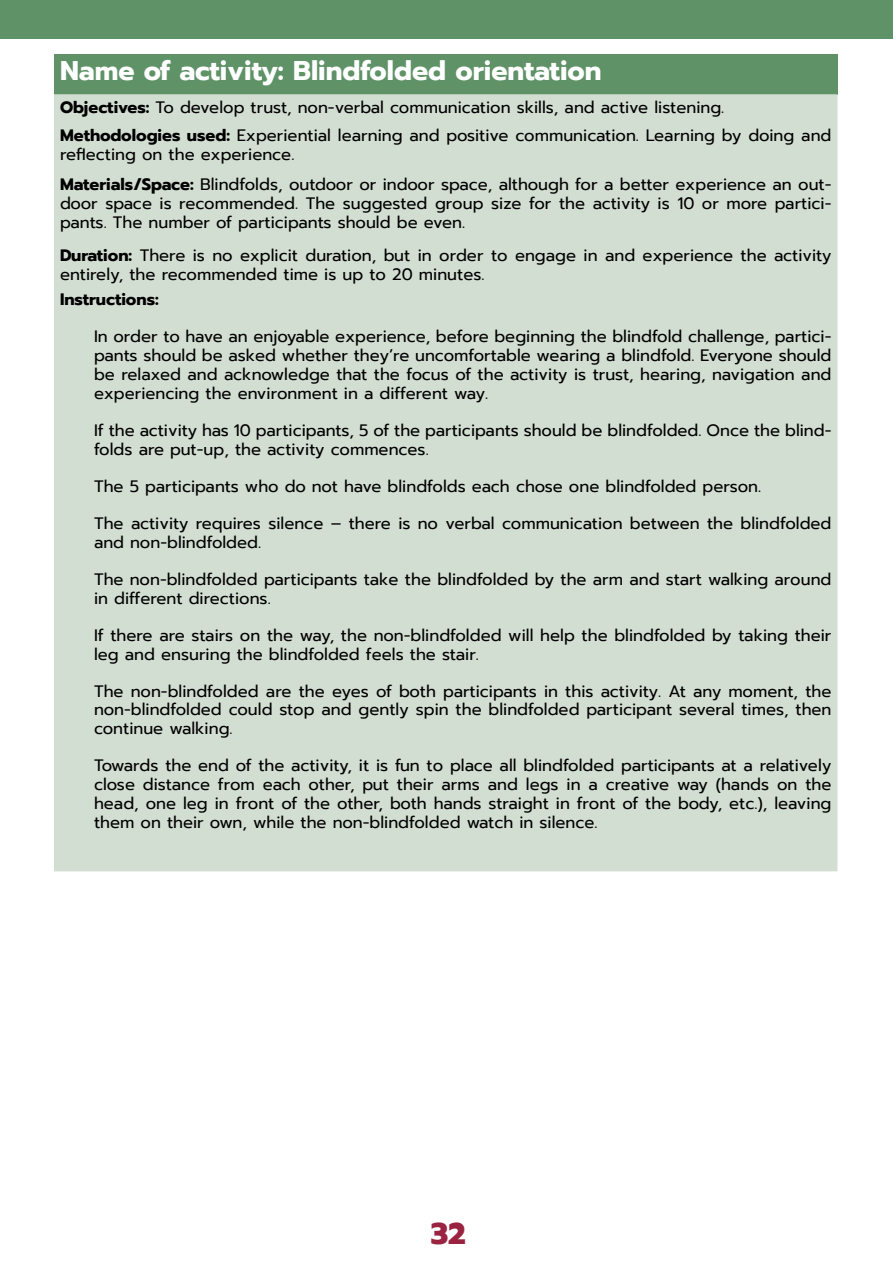
<style>
.page{position:relative;width:893px;height:1263px;background:#fff}
.page>*{position:absolute;margin:0;border:0;box-sizing:border-box;transform-origin:0 0}
.t1{font:800 30px "Prompt";color:#992341}
.t2{font:700 27px "Prompt";color:#fff}
.t3{font:16.5px/19px "Prompt";color:#000}
.t4{font:700 16.5px "Prompt";color:#000}
.s1{font-weight:700}
</style>
<div class="page">
<div style="left:0;top:0;width:893px;height:39px;background:#5f9267"></div>
<div style="left:54px;top:54px;width:783px;height:40px;background:#5f9267"></div>
<div style="left:54px;top:94px;width:783px;height:777px;background:#d3ded2"></div>
<h2 class="t2" style="left:60px;top:51px;width:543px">Name of activity: Blindfolded orientation</h2>
<p class="t3" style="left:60px;top:93px;width:773px;line-height:28.2px"><span class="s1">Objectives:</span> To develop trust, non-verbal communication skills, and active listening.<br><span class="s1">Methodologies used:</span> Experiential learning and positive communication. Learning by doing and</p>
<p class="t3" style="left:60px;top:139px;width:773px;line-height:30.5px">reflecting on the experience.<br><span class="s1">Materials/Space:</span> Blindfolds, outdoor or indoor space, although for a better experience an out-</p>
<p class="t3" style="left:60px;top:194px;width:773px">door space is recommended. The suggested group size for the activity is 10 or more partici&shy;pants. The number of participants should be even.</p>
<p class="t3" style="left:60px;top:246px;width:773px"><span class="s1">Duration:</span> There is no explicit duration, but in order to engage in and experience the activity entirely, the recommended time is up to 20 minutes.</p>
<p class="t4" style="left:60px;top:287px;width:100px">Instructions:</p>
<p class="t3" style="left:94px;top:327px;width:739px;text-align:justify">In order to have an enjoyable experience, before beginning the blindfold challenge, partici&shy;pants should be asked whether they’re uncomfortable wearing a blindfold. Everyone should be relaxed and acknowledge that the focus of the activity is trust, hearing, navigation and experiencing the environment in a different way.</p>
<p class="t3" style="left:94px;top:420px;width:739px">If the activity has 10 participants, 5 of the participants should be blindfolded. Once the blind&shy;folds are put-up, the activity commences.</p>
<p class="t3" style="left:94px;top:476px;width:669px">The 5 participants who do not have blindfolds each chose one blindfolded person.</p>
<p class="t3" style="left:94px;top:513px;width:739px">The activity requires silence – there is no verbal communication between the blindfolded and non-blindfolded.</p>
<p class="t3" style="left:94px;top:569px;width:739px">The non-blindfolded participants take the blindfolded by the arm and start walking around in different directions.</p>
<p class="t3" style="left:94px;top:625px;width:739px">If there are stairs on the way, the non-blindfolded will help the blindfolded by taking their leg and ensuring the blindfolded feels the stair.</p>
<p class="t3" style="left:94px;top:681px;width:739px;text-align:justify">The non-blindfolded are the eyes of both participants in this activity. At any moment, the non-blindfolded could stop and gently spin the blindfolded participant several times, then continue walking.</p>
<p class="t3" style="left:94px;top:756px;width:739px;text-align:justify">Towards the end of the activity, it is fun to place all blindfolded participants at a relatively close distance from each other, put their arms and legs in a creative way (hands on the head, one leg in front of the other, both hands straight in front of the body, etc.), leaving them on their own, while the non-blindfolded watch in silence.</p>
<h1 class="t1" style="left:431px;top:1211px;width:37px">32</h1>
</div>
